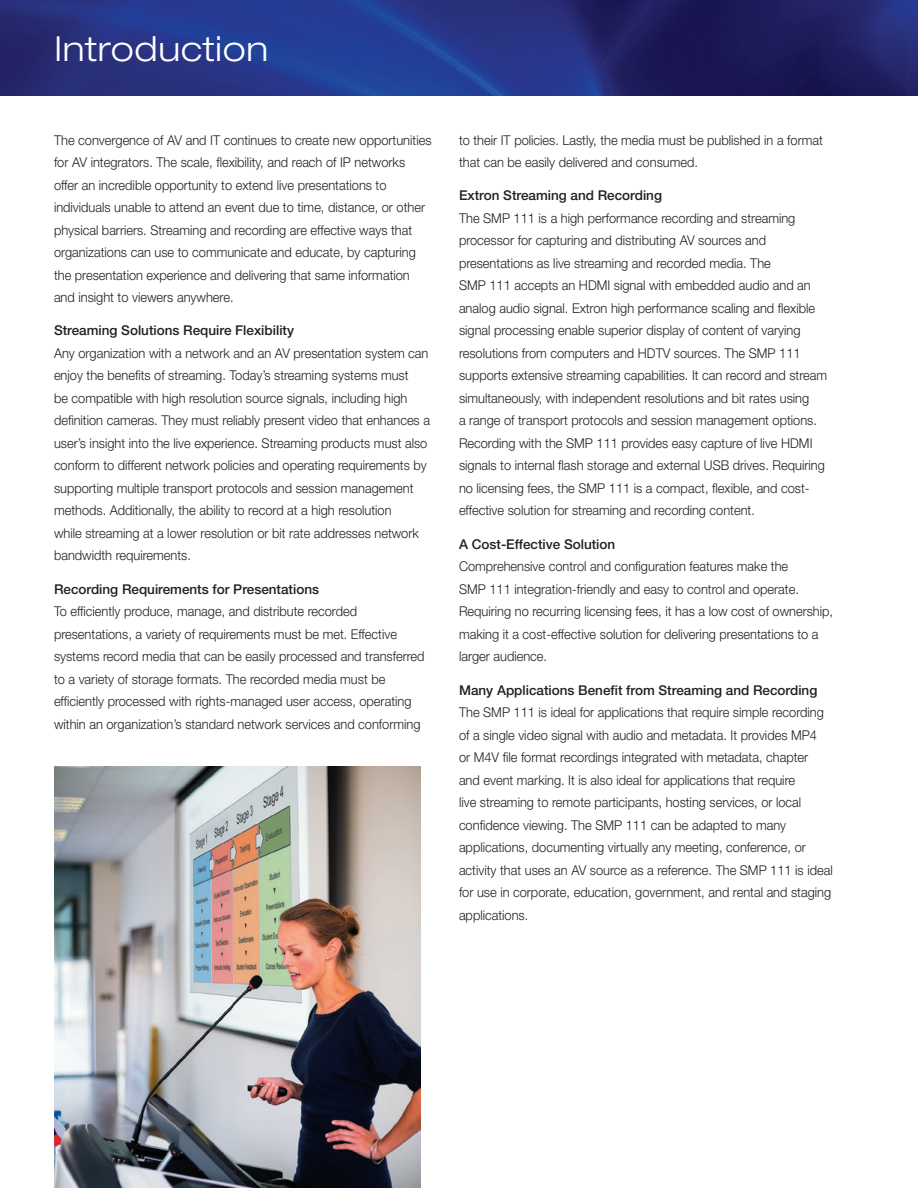
<style>
.page{position:relative;width:918px;height:1188px;background:#fff}
.page>*{position:absolute;margin:0;border:0;box-sizing:border-box;transform-origin:0 0}
.header_main{font:300 expanded 34.5px "Helvetica Neue LT Std";letter-spacing:.02em;color:#fff}
.bodycopy_desc_left_j{font:300 13.5px/22.5px "Helvetica Neue LT Std";color:#231f20;scale:.95 1}
.bodycopy_subhead{font:500 13.5px "Helvetica Neue LT Std";color:#231f20}
</style>
<div class="page">
<img style="left:0;top:0;width:906px;height:95px">
<img style="left:906px;top:0;width:12px;height:95px">
<img style="left:54px;top:767px;width:367px;height:421px">
<p class="header_main" style="left:54px;top:28px;width:215px">Introduction</p>
<p class="bodycopy_desc_left_j" style="left:54px;top:128px;width:399px">The convergence of AV and IT continues to create new opportunities for AV integrators. The scale, flexibility, and reach of IP networks offer an incredible opportunity to extend live presentations to individuals unable to attend an event due to time, distance, or other physical barriers. Streaming and recording are effective ways that organizations can use to communicate and educate, by capturing the presentation experience and delivering that same information and insight to viewers anywhere.</p>
<p class="bodycopy_subhead" style="left:54px;top:323px;width:242px">Streaming Solutions Require Flexibility</p>
<p class="bodycopy_desc_left_j" style="left:54px;top:342px;width:397px">Any organization with a network and an AV presentation system can enjoy the benefits of streaming. Today’s streaming systems must<br>be compatible with high resolution source signals, including high definition cameras. They must reliably present video that enhances a user’s insight into the live experience. Streaming products must also conform to different network policies and operating requirements by supporting multiple transport protocols and session management methods. Additionally, the ability to record at a high resolution<br>while streaming at a lower resolution or bit rate addresses network bandwidth requirements.</p>
<p class="bodycopy_subhead" style="left:54px;top:581px;width:267px">Recording Requirements for Presentations</p>
<p class="bodycopy_desc_left_j" style="left:54px;top:600px;width:392px">To efficiently produce, manage, and distribute recorded presentations, a variety of requirements must be met. Effective systems record media that can be easily processed and transferred to a variety of storage formats. The recorded media must be efficiently processed with rights-managed user access, operating within an organization’s standard network services and conforming</p>
<p class="bodycopy_desc_left_j" style="left:459px;top:128px;width:385px">to their IT policies. Lastly, the media must be published in a format that can be easily delivered and consumed.</p>
<p class="bodycopy_subhead" style="left:459px;top:188px;width:205px">Extron Streaming and Recording</p>
<p class="bodycopy_desc_left_j" style="left:459px;top:207px;width:389px">The SMP 111 is a high performance recording and streaming processor for capturing and distributing AV sources and presentations as live streaming and recorded media. The<br>SMP 111 accepts an HDMI signal with embedded audio and an analog audio signal. Extron high performance scaling and flexible signal processing enable superior display of content of varying resolutions from computers and HDTV sources. The SMP 111 supports extensive streaming capabilities. It can record and stream simultaneously, with independent resolutions and bit rates using<br>a range of transport protocols and session management options.<br>Recording with the SMP 111 provides easy capture of live HDMI signals to internal flash storage and external USB drives. Requiring no licensing fees, the SMP 111 is a compact, flexible, and cost&shy;effective solution for streaming and recording content.</p>
<p class="bodycopy_subhead" style="left:459px;top:536px;width:158px">A Cost-Effective Solution</p>
<p class="bodycopy_desc_left_j" style="left:459px;top:555px;width:395px">Comprehensive control and configuration features make the<br>SMP 111 integration-friendly and easy to control and operate.<br>Requiring no recurring licensing fees, it has a low cost of ownership, making it a cost-effective solution for delivering presentations to a larger audience.</p>
<p class="bodycopy_subhead" style="left:459px;top:682px;width:360px">Many Applications Benefit from Streaming and Recording</p>
<p class="bodycopy_desc_left_j" style="left:459px;top:701px;width:395px">The SMP 111 is ideal for applications that require simple recording of a single video signal with audio and metadata. It provides MP4<br>or M4V file format recordings integrated with metadata, chapter<br>and event marking. It is also ideal for applications that require<br>live streaming to remote participants, hosting services, or local confidence viewing. The SMP 111 can be adapted to many applications, documenting virtually any meeting, conference, or activity that uses an AV source as a reference. The SMP 111 is ideal for use in corporate, education, government, and rental and staging applications.</p>
</div>
